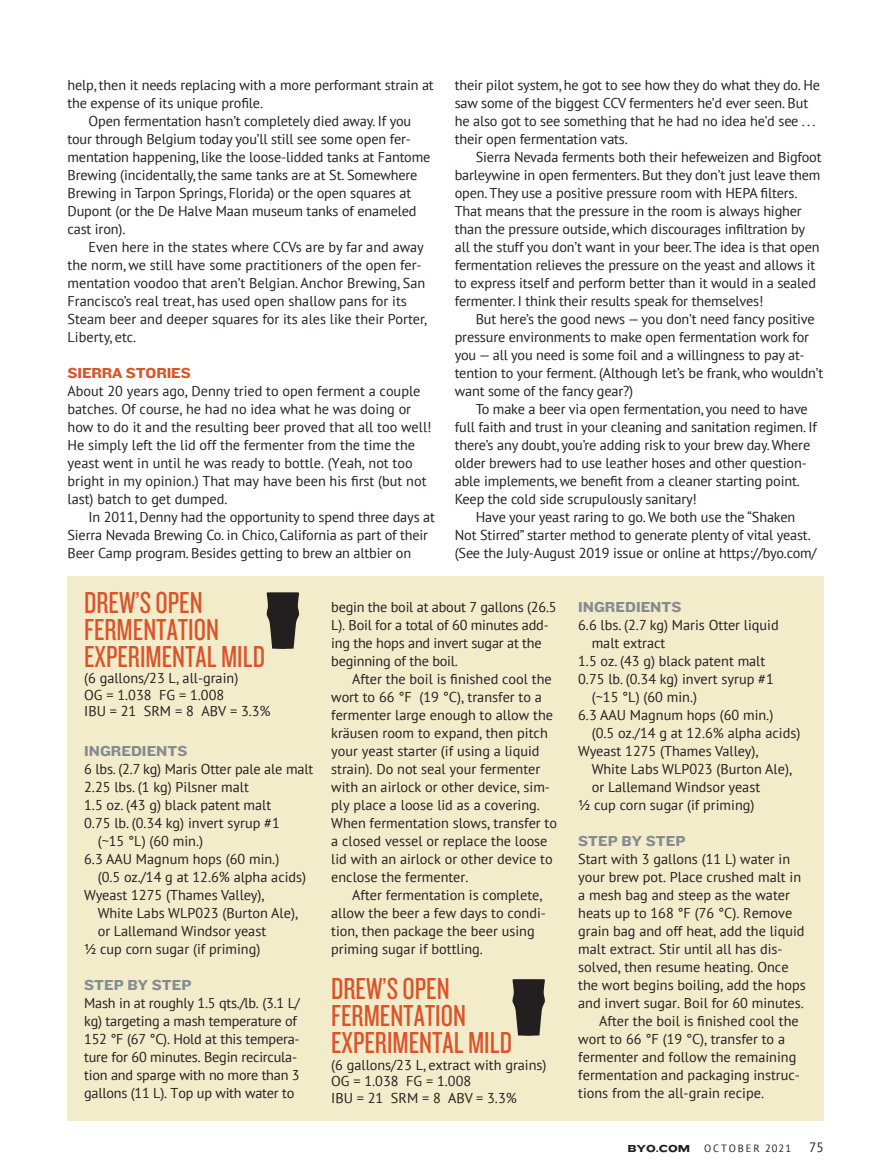
<style>
.page{position:relative;width:878px;height:1175px;background:#fff}
.page>*{position:absolute;margin:0;border:0;box-sizing:border-box;transform-origin:0 0}
.t1{font:31.5px/27px "Knockout 28 Junior Feathrwt";color:#da542a}
.t2{font:15px "Knockout 52 Cruiserweight";color:#848c92}
.t3{font:15px "Knockout 52 Cruiserweight";letter-spacing:-.01em;color:#da542a}
.t4{font:14.25px/18px "PT Sans";letter-spacing:-.01em;color:#231f20}
.t5{font:13.5px "PT Sans";color:#231f20}
.t6{font:10.5px "PT Sans";letter-spacing:.18em;color:#231f20}
.t7{font:10.5px "Knockout 54 Sumo";color:#231f20}
</style>
<div class="page">
<div style="left:68px;top:576px;width:756px;height:544px;background:#f3ecca"></div>
<svg style="left:512px;top:979px;width:33px;height:56px;background:#46413c"></svg>
<svg style="left:266px;top:592px;width:33px;height:57px;background:#47433d"></svg>
<p class="t4" style="left:68px;top:76px;width:368px">help, then it needs replacing with a more performant strain at</p>
<p class="t4" style="left:68px;top:94px;width:197px">the expense of its unique profile.</p>
<p class="t4" style="left:89px;top:112px;width:324px">Open fermentation hasn’t completely died away. If you</p>
<p class="t4" style="left:68px;top:130px;width:345px">tour through Belgium today you’ll still see some open fer-</p>
<p class="t4" style="left:68px;top:148px;width:364px">mentation happening, like the loose-lidded tanks at Fantome</p>
<p class="t4" style="left:68px;top:166px;width:351px">Brewing (incidentally, the same tanks are at St. Somewhere</p>
<p class="t4" style="left:68px;top:184px;width:345px">Brewing in Tarpon Springs, Florida) or the open squares at</p>
<p class="t4" style="left:68px;top:202px;width:350px">Dupont (or the De Halve Maan museum tanks of enameled</p>
<p class="t4" style="left:68px;top:220px;width:59px">cast iron).</p>
<p class="t4" style="left:89px;top:238px;width:337px">Even here in the states where CCVs are by far and away</p>
<p class="t4" style="left:68px;top:256px;width:355px">the norm, we still have some practitioners of the open fer-</p>
<p class="t4" style="left:68px;top:274px;width:359px">mentation voodoo that aren’t Belgian. Anchor Brewing, San</p>
<p class="t4" style="left:68px;top:292px;width:341px">Francisco’s real treat, has used open shallow pans for its</p>
<p class="t4" style="left:68px;top:310px;width:361px">Steam beer and deeper squares for its ales like their Porter,</p>
<p class="t4" style="left:68px;top:328px;width:70px">Liberty, etc.</p>
<p class="t3" style="left:68px;top:363px;width:125px">SIERRA STORIES</p>
<p class="t4" style="left:68px;top:382px;width:365px">About 20 years ago, Denny tried to open ferment a couple batches. Of course, he had no idea what he was doing or how to do it and the resulting beer proved that all too well!<br>He simply left the lid off the fermenter from the time the yeast went in until he was ready to bottle. (Yeah, not too bright in my opinion.) That may have been his first (but not last) batch to get dumped.</p>
<p class="t4" style="left:68px;top:508px;width:369px;text-indent:21px">In 2011, Denny had the opportunity to spend three days at<br>Sierra Nevada Brewing Co. in Chico, California as part of their<br>Beer Camp program. Besides getting to brew an altbier on</p>
<p class="t4" style="left:455px;top:76px;width:367px">their pilot system, he got to see how they do what they do. He saw some of the biggest CCV fermenters he’d ever seen. But he also got to see something that he had no idea he’d see . . . their open fermentation vats.</p>
<p class="t4" style="left:455px;top:148px;width:368px;text-indent:21px">Sierra Nevada ferments both their hefeweizen and Bigfoot barleywine in open fermenters. But they don’t just leave them open. They use a positive pressure room with HEPA filters.<br>That means that the pressure in the room is always higher than the pressure outside, which discourages infiltration by all the stuff you don’t want in your beer. The idea is that open fermentation relieves the pressure on the yeast and allows it to express itself and perform better than it would in a sealed fermenter. I think their results speak for themselves!</p>
<p class="t4" style="left:455px;top:310px;width:370px;text-indent:21px">But here’s the good news — you don’t need fancy positive pressure environments to make open fermentation work for you — all you need is some foil and a willingness to pay at&shy;tention to your ferment. (Although let’s be frank, who wouldn’t want some of the fancy gear?)</p>
<p class="t4" style="left:476px;top:400px;width:333px">To make a beer via open fermentation, you need to have</p>
<p class="t4" style="left:455px;top:418px;width:364px">full faith and trust in your cleaning and sanitation regimen. If</p>
<p class="t4" style="left:455px;top:436px;width:357px">there’s any doubt, you’re adding risk to your brew day. Where</p>
<p class="t4" style="left:455px;top:454px;width:353px">older brewers had to use leather hoses and other question-</p>
<p class="t4" style="left:455px;top:472px;width:347px">able implements, we benefit from a cleaner starting point.</p>
<p class="t4" style="left:455px;top:490px;width:244px">Keep the cold side scrupulously sanitary!</p>
<p class="t4" style="left:476px;top:508px;width:321px">Have your yeast raring to go. We both use the “Shaken</p>
<p class="t4" style="left:455px;top:526px;width:357px">Not Stirred” starter method to generate plenty of vital yeast.</p>
<p class="t4" style="left:455px;top:544px;width:363px">(See the July-August 2019 issue or online at https://byo.com/</p>
<h1 class="t1" style="left:84px;top:587px;width:182px">DREW’S OPEN<br>FERMENTATION<br>EXPERIMENTAL MILD</h1>
<p class="t4" style="left:84px;top:669px;width:188px;line-height:16.5px">(6 gallons/23 L, all-grain)<br>OG = 1.038 FG = 1.008<br>IBU = 21 SRM = 8 ABV = 3.3%</p>
<p class="t2" style="left:84px;top:741px;width:105px">INGREDIENTS</p>
<p class="t4" style="left:84px;top:760px;width:230px">6 lbs. (2.7 kg) Maris Otter pale ale malt</p>
<p class="t4" style="left:84px;top:778px;width:166px">2.25 lbs. (1 kg) Pilsner malt</p>
<p class="t4" style="left:84px;top:796px;width:188px">1.5 oz. (43 g) black patent malt</p>
<p class="t4" style="left:84px;top:814px;width:197px">0.75 lb. (0.34 kg) invert syrup #1</p>
<p class="t4" style="left:98px;top:832px;width:107px">(~15 °L) (60 min.)</p>
<p class="t4" style="left:84px;top:850px;width:197px">6.3 AAU Magnum hops (60 min.)</p>
<p class="t4" style="left:98px;top:868px;width:210px">(0.5 oz./14 g at 12.6% alpha acids)</p>
<p class="t4" style="left:84px;top:886px;width:181px">Wyeast 1275 (Thames Valley),</p>
<p class="t4" style="left:98px;top:904px;width:201px">White Labs WLP023 (Burton Ale),</p>
<p class="t4" style="left:98px;top:922px;width:170px">or Lallemand Windsor yeast</p>
<p class="t4" style="left:84px;top:940px;width:178px">½ cup corn sugar (if priming)</p>
<p class="t2" style="left:84px;top:975px;width:109px">STEP BY STEP</p>
<p class="t4" style="left:84px;top:994px;width:217px">Mash in at roughly 1.5 qts./lb. (3.1 L/ kg) targeting a mash temperature of 152 °F (67 °C). Hold at this tempera&shy;ture for 60 minutes. Begin recircula&shy;tion and sparge with no more than 3 gallons (11 L). Top up with water to</p>
<p class="t4" style="left:331px;top:598px;width:227px">begin the boil at about 7 gallons (26.5<br>L). Boil for a total of 60 minutes add&shy;ing the hops and invert sugar at the beginning of the boil.</p>
<p class="t4" style="left:331px;top:670px;width:227px;text-indent:21px">After the boil is finished cool the wort to 66 °F (19 °C), transfer to a fermenter large enough to allow the kräusen room to expand, then pitch your yeast starter (if using a liquid strain). Do not seal your fermenter with an airlock or other device, sim&shy;ply place a loose lid as a covering.<br>When fermentation slows, transfer to a closed vessel or replace the loose lid with an airlock or other device to enclose the fermenter.</p>
<p class="t4" style="left:331px;top:886px;width:216px;text-indent:21px">After fermentation is complete, allow the beer a few days to condi&shy;tion, then package the beer using priming sugar if bottling.</p>
<h1 class="t1" style="left:331px;top:974px;width:182px">DREW’S OPEN<br>FERMENTATION<br>EXPERIMENTAL MILD</h1>
<p class="t4" style="left:331px;top:1056px;width:217px;line-height:16.5px">(6 gallons/23 L, extract with grains)<br>OG = 1.038 FG = 1.008<br>IBU = 21 SRM = 8 ABV = 3.3%</p>
<p class="t2" style="left:578px;top:597px;width:105px">INGREDIENTS</p>
<p class="t4" style="left:578px;top:616px;width:202px">6.6 lbs. (2.7 kg) Maris Otter liquid</p>
<p class="t4" style="left:591px;top:634px;width:75px">malt extract</p>
<p class="t4" style="left:578px;top:652px;width:188px">1.5 oz. (43 g) black patent malt</p>
<p class="t4" style="left:578px;top:670px;width:197px">0.75 lb. (0.34 kg) invert syrup #1</p>
<p class="t4" style="left:591px;top:688px;width:107px">(~15 °L) (60 min.)</p>
<p class="t4" style="left:578px;top:706px;width:197px">6.3 AAU Magnum hops (60 min.)</p>
<p class="t4" style="left:591px;top:724px;width:210px">(0.5 oz./14 g at 12.6% alpha acids)</p>
<p class="t4" style="left:578px;top:742px;width:181px">Wyeast 1275 (Thames Valley),</p>
<p class="t4" style="left:591px;top:760px;width:201px">White Labs WLP023 (Burton Ale),</p>
<p class="t4" style="left:591px;top:778px;width:170px">or Lallemand Windsor yeast</p>
<p class="t4" style="left:578px;top:796px;width:178px">½ cup corn sugar (if priming)</p>
<p class="t2" style="left:578px;top:831px;width:109px">STEP BY STEP</p>
<p class="t4" style="left:578px;top:850px;width:213px">Start with 3 gallons (11 L) water in</p>
<p class="t4" style="left:578px;top:868px;width:224px">your brew pot. Place crushed malt in</p>
<p class="t4" style="left:578px;top:886px;width:213px">a mesh bag and steep as the water</p>
<p class="t4" style="left:578px;top:904px;width:215px">heats up to 168 °F (76 °C). Remove</p>
<p class="t4" style="left:578px;top:922px;width:228px">grain bag and off heat, add the liquid</p>
<p class="t4" style="left:578px;top:940px;width:206px">malt extract. Stir until all has dis-</p>
<p class="t4" style="left:578px;top:958px;width:212px">solved, then resume heating. Once</p>
<p class="t4" style="left:578px;top:976px;width:229px">the wort begins boiling, add the hops</p>
<p class="t4" style="left:578px;top:994px;width:227px">and invert sugar. Boil for 60 minutes.</p>
<p class="t4" style="left:599px;top:1012px;width:201px">After the boil is finished cool the</p>
<p class="t4" style="left:578px;top:1030px;width:208px">wort to 66 °F (19 °C), transfer to a</p>
<p class="t4" style="left:578px;top:1048px;width:219px">fermenter and follow the remaining</p>
<p class="t4" style="left:578px;top:1066px;width:223px">fermentation and packaging instruc-</p>
<p class="t4" style="left:578px;top:1084px;width:187px">tions from the all-grain recipe.</p>
<p class="t7" style="left:627px;top:1140px;width:64px">BYO.COM</p>
<p class="t6" style="left:704px;top:1141px;width:88px">OCTOBER 2021</p>
<p class="t5" style="left:809px;top:1138px;width:16px">75</p>
</div>
